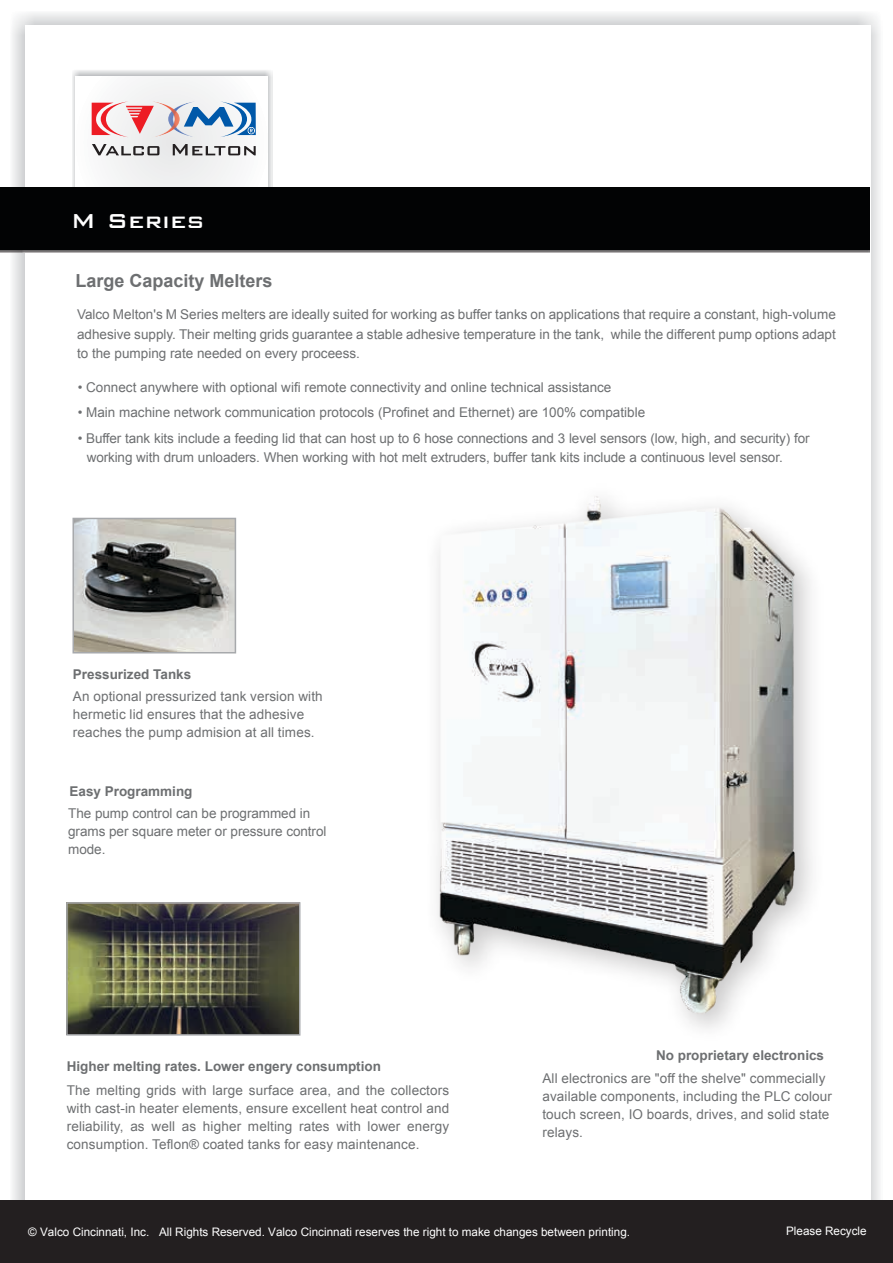
<style>
.page{position:relative;width:893px;height:1263px;background:#fff}
.page>*{position:absolute;margin:0;border:0;box-sizing:border-box;transform-origin:0 0}
.t1{font:500 27px "Bank Gothic BT";color:#fff}
.t2{font:700 18px "Arial";color:#6d6f71}
.t3{font:13.5px/18px "Arial";color:#6d6f71}
.t4{font:700 13.5px "Arial";color:#6d6f71}
.t5{font:11.7px "Arial";color:#fff}
</style>
<div class="page">
<img style="left:72px;top:70px;width:200px;height:117px">
<div style="left:75px;top:77px;width:192px;height:131px;background:#f5f6f6"></div>
<img style="left:0;top:250px;width:869px;height:2px">
<div style="left:0;top:187px;width:869px;height:63px;background:#020304"></div>
<div style="left:0;top:1200px;width:893px;height:63px;background:#231f20"></div>
<img style="left:180px;top:104px;width:4px;height:33px">
<img style="left:154px;top:101px;width:26px;height:36px">
<svg style="left:92px;top:144px;width:164px;height:11px"></svg>
<svg style="left:92px;top:101px;width:62px;height:36px"></svg>
<svg style="left:184px;top:101px;width:72px;height:36px"></svg>
<img style="left:69px;top:905px;width:228px;height:128px">
<div style="left:66px;top:902px;width:234px;height:134px;border:2px solid #a7a9ac"></div>
<img style="left:75px;top:521px;width:158px;height:129px">
<div style="left:72px;top:518px;width:164px;height:135px;border:2px solid #a7a9ac"></div>
<img style="left:437px;top:496px;width:375px;height:533px">
<h1 class="t1" style="left:71px;top:206px;width:135px">M Series</h1>
<h2 class="t2" style="left:75px;top:268px;width:199px">Large Capacity Melters</h2>
<p class="t3" style="left:77px;top:305px;width:760px;line-height:19.5px;text-align:justify">Valco Melton's M Series melters are ideally suited for working as buffer tanks on applications that require a constant, high-volume adhesive supply. Their melting grids guarantee a stable adhesive temperature in the tank, while the different pump options adapt to the pumping rate needed on every proceess.</p>
<p class="t3" style="left:78px;top:378px;width:535px">• Connect anywhere with optional wifi remote connectivity and online technical assistance</p>
<p class="t3" style="left:78px;top:403px;width:569px">• Main machine network communication protocols (Profinet and Ethernet) are 100% compatible</p>
<p class="t3" style="left:87px;top:428px;width:724px;line-height:19.5px;text-indent:-9px">• Buffer tank kits include a feeding lid that can host up to 6 hose connections and 3 level sensors (low, high, and security) for working with drum unloaders. When working with hot melt extruders, buffer tank kits include a continuous level sensor.</p>
<p class="t4" style="left:73px;top:665px;width:120px">Pressurized Tanks</p>
<p class="t3" style="left:73px;top:687px;width:251px">An optional pressurized tank version with hermetic lid ensures that the adhesive reaches the pump admision at all times.</p>
<p class="t4" style="left:70px;top:783px;width:125px">Easy Programming</p>
<p class="t3" style="left:68px;top:804px;width:260px">The pump control can be programmed in grams per square meter or pressure control mode.</p>
<p class="t4" style="left:67px;top:1057px;width:316px">Higher melting rates. Lower engery consumption</p>
<p class="t3" style="left:67px;top:1082px;width:384px;text-align:justify">The melting grids with large surface area, and the collectors with cast-in heater elements, ensure excellent heat control and reliability, as well as higher melting rates with lower energy consumption. Teflon® coated tanks for easy maintenance.</p>
<p class="t4" style="left:656px;top:1046px;width:170px">No proprietary electronics</p>
<p class="t3" style="left:542px;top:1070px;width:291px">All electronics are "off the shelve" commecially available components, including the PLC colour touch screen, IO boards, drives, and solid state relays.</p>
<p class="t5" style="left:28px;top:1224px;width:603px">© Valco Cincinnati, Inc. All Rights Reserved. Valco Cincinnati reserves the right to make changes between printing.</p>
<p class="t5" style="left:786px;top:1223px;width:82px">Please Recycle</p>
</div>
